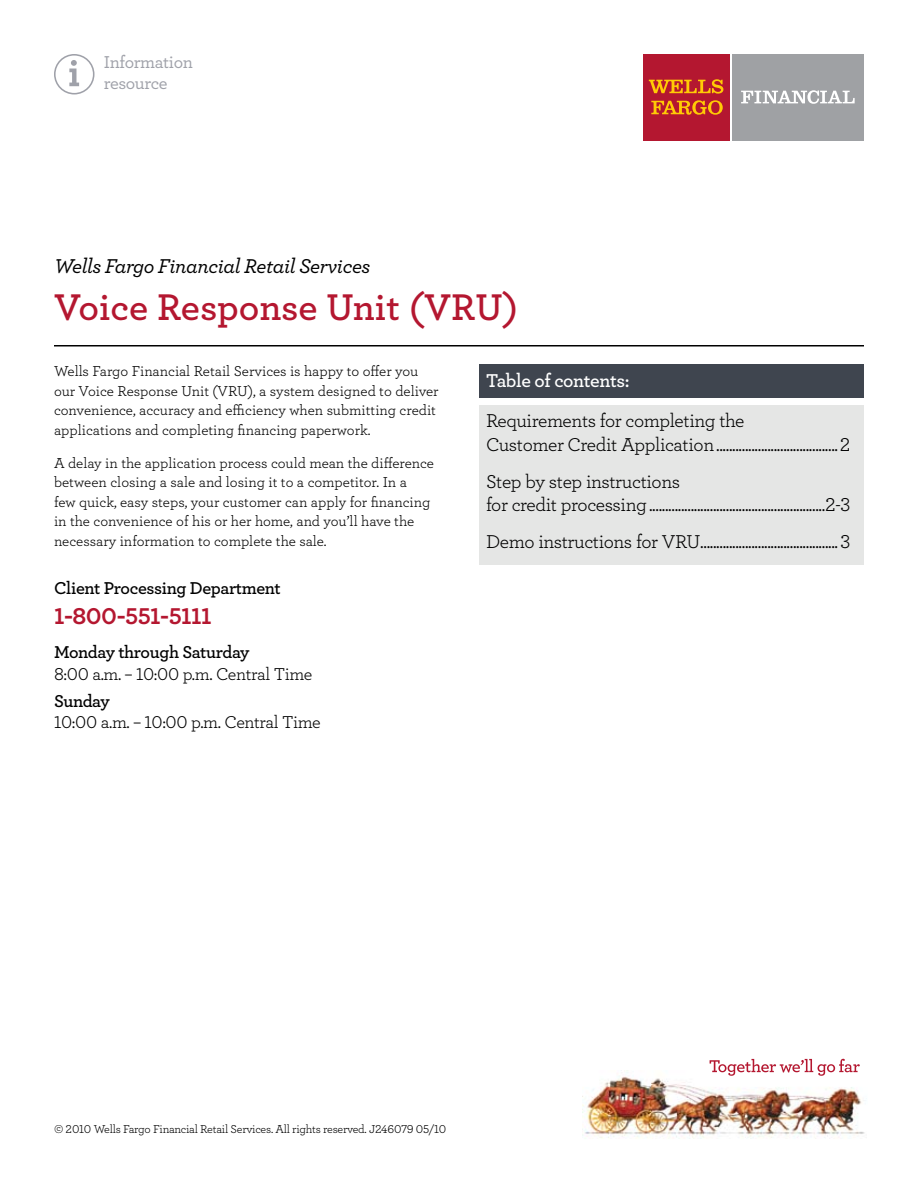
<style>
.page{position:relative;width:918px;height:1188px;background:#fff}
.page>*{position:absolute;margin:0;border:0;box-sizing:border-box;transform-origin:0 0}
.t1{font:600 39px "Archer";color:#b41730}
.t2{font:700 24px "Archer";letter-spacing:-.02em;color:#b41730}
.t3{font:italic 500 21px "Archer";letter-spacing:-.02em;color:#000}
.t4{font:19.5px/23.4px "Archer";letter-spacing:-.02em;color:#000}
.t5{font:600 19.5px "Archer";letter-spacing:-.02em;color:#fff}
.t6{font:18px "Archer";letter-spacing:-.02em;color:#000}
.t7{font:600 18px "Archer";letter-spacing:-.02em;color:#000}
.t8{font:500 18px/21px "Archer";letter-spacing:-.02em;color:#9fa1a9}
.t9{font:15px/19.5px "Archer";color:#000}
.t10{font:12px "Archer";letter-spacing:-.02em;color:#000}
</style>
<div class="page">
<hr style="left:54px;top:345px;width:810px;height:1px;background:#000">
<div style="left:479px;top:405px;width:385px;height:160px;background:#e5e6e5"></div>
<div style="left:54px;top:54px;width:40px;height:40px;border:2px solid #9fa1a9;border-radius:50%"></div>
<svg style="left:69px;top:60px;width:10px;height:26px"></svg>
<div style="left:643px;top:54px;width:87px;height:86px;background:#b41730"></div>
<svg style="left:651px;top:100px;width:72px;height:15px"></svg>
<svg style="left:649px;top:79px;width:74px;height:15px"></svg>
<div style="left:733px;top:54px;width:131px;height:86px;background:#9fa1a4"></div>
<svg style="left:741px;top:90px;width:114px;height:14px"></svg>
<div style="left:479px;top:364px;width:385px;height:34px;background:#3f454f"></div>
<img style="left:583px;top:1072px;width:282px;height:67px">
<svg style="left:710px;top:1059px;width:150px;height:17px"></svg>
<p class="t8" style="left:104px;top:51px;width:91px">Information resource</p>
<h3 class="t3" style="left:54px;top:251px;width:318px">Wells Fargo Financial Retail Services</h3>
<p class="t1" style="left:54px;top:278px;width:466px">Voice Response Unit (VRU)</p>
<p class="t9" style="left:54px;top:361px;width:386px">Wells Fargo Financial Retail Services is happy to offer you our Voice Response Unit (VRU), a system designed to deliver convenience, accuracy and efficiency when submitting credit applications and completing financing paperwork.</p>
<p class="t9" style="left:54px;top:453px;width:382px">A delay in the application process could mean the difference between closing a sale and losing it to a competitor. In a<br>few quick, easy steps, your customer can apply for financing in the convenience of his or her home, and you’ll have the necessary information to complete the sale.</p>
<h4 class="t7" style="left:54px;top:575px;width:228px">Client Processing Department</h4>
<p class="t2" style="left:54px;top:597px;width:159px">1-800-551-5111</p>
<h4 class="t7" style="left:54px;top:639px;width:197px">Monday through Saturday</h4>
<p class="t6" style="left:54px;top:661px;width:260px">8:00 a.m. – 10:00 p.m. Central Time</p>
<h4 class="t7" style="left:54px;top:688px;width:57px">Sunday</h4>
<p class="t6" style="left:54px;top:710px;width:268px">10:00 a.m. – 10:00 p.m. Central Time</p>
<p class="t5" style="left:486px;top:366px;width:145px">Table of contents:</p>
<p class="t4" style="left:486px;top:408px;width:366px">Requirements for completing the<br>Customer Credit Application......................................2</p>
<p class="t4" style="left:486px;top:469px;width:366px">Step by step instructions<br>for credit processing.......................................................2-3</p>
<p class="t4" style="left:486px;top:529px;width:366px">Demo instructions for VRU........................................... 3</p>
<p class="t10" style="left:54px;top:1121px;width:394px">© 2010 Wells Fargo Financial Retail Services. All rights reserved. J246079 05/10</p>
</div>
